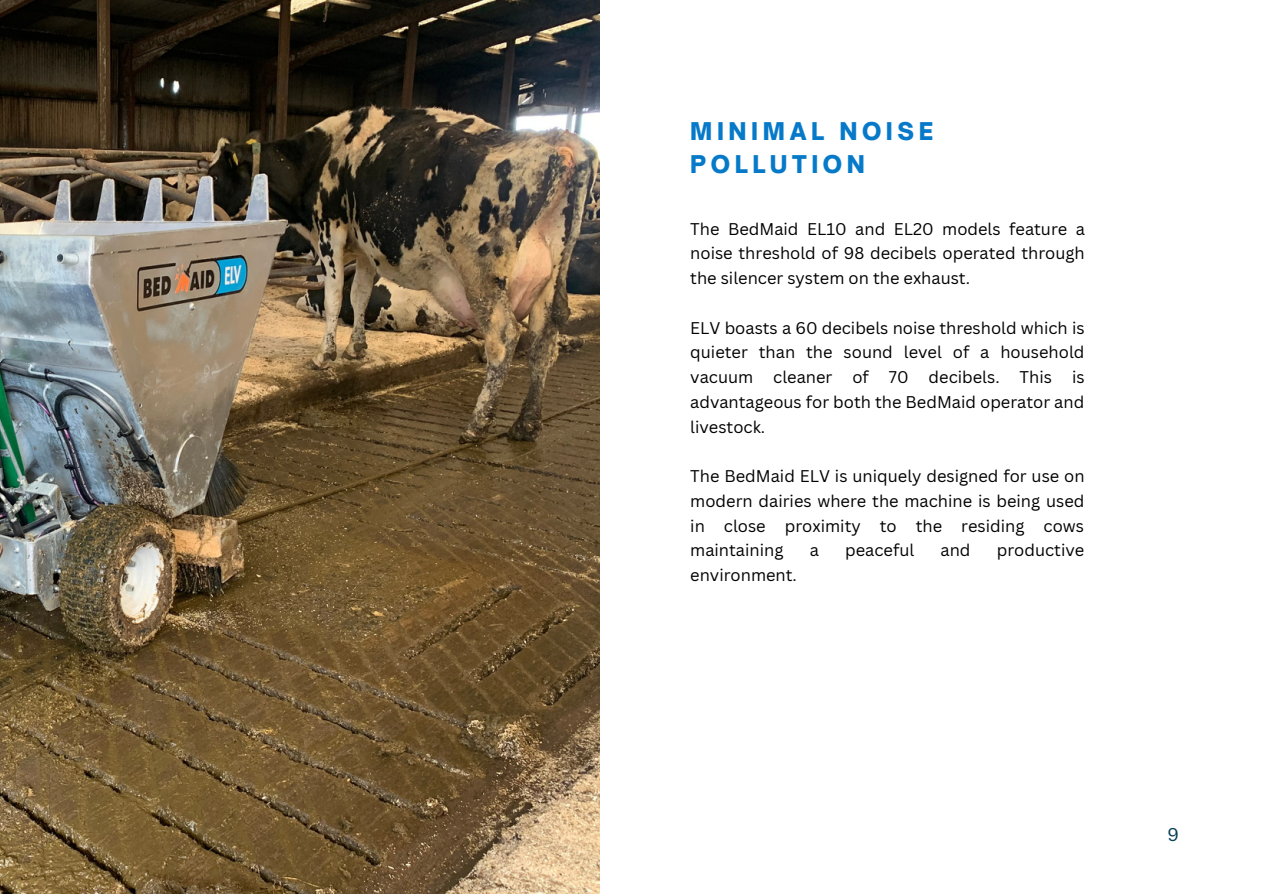
<style>
.page{position:relative;width:1263px;height:894px;background:#fff}
.page>*{position:absolute;margin:0;border:0;box-sizing:border-box;transform-origin:0 0}
.t1{font:900 23.4px/32.5px "Open Sauce One";letter-spacing:.195em;color:#067ac9}
.t2{font:18px "Canva Sans";color:#053d57}
.t3{font:16.5px/24.8px "Canva Sans";color:#000;text-align:justify}
</style>
<div class="page">
<img style="left:0;top:0;width:599px;height:893px">
<p class="t1" style="left:690px;top:115px;width:245px">MINIMAL NOISE<br>POLLUTION</p>
<p class="t3" style="left:690px;top:216px;width:396px">The BedMaid EL10 and EL20 models feature a noise threshold of 98 decibels operated through the silencer system on the exhaust.</p>
<p class="t3" style="left:690px;top:315px;width:396px">ELV boasts a 60 decibels noise threshold which is quieter than the sound level of a household vacuum cleaner of 70 decibels. This is advantageous for both the BedMaid operator and livestock.</p>
<p class="t3" style="left:690px;top:463px;width:396px">The BedMaid ELV is uniquely designed for use on modern dairies where the machine is being used in close proximity to the residing cows maintaining</p>
<p class="t3" style="left:810px;top:537px;width:11px">a</p>
<p class="t3" style="left:845px;top:537px;width:71px">peaceful</p>
<p class="t3" style="left:940px;top:537px;width:32px">and</p>
<p class="t3" style="left:997px;top:537px;width:89px">productive</p>
<p class="t3" style="left:690px;top:562px;width:108px">environment.</p>
<p class="t2" style="left:1167px;top:821px;width:13px">9</p>
</div>
